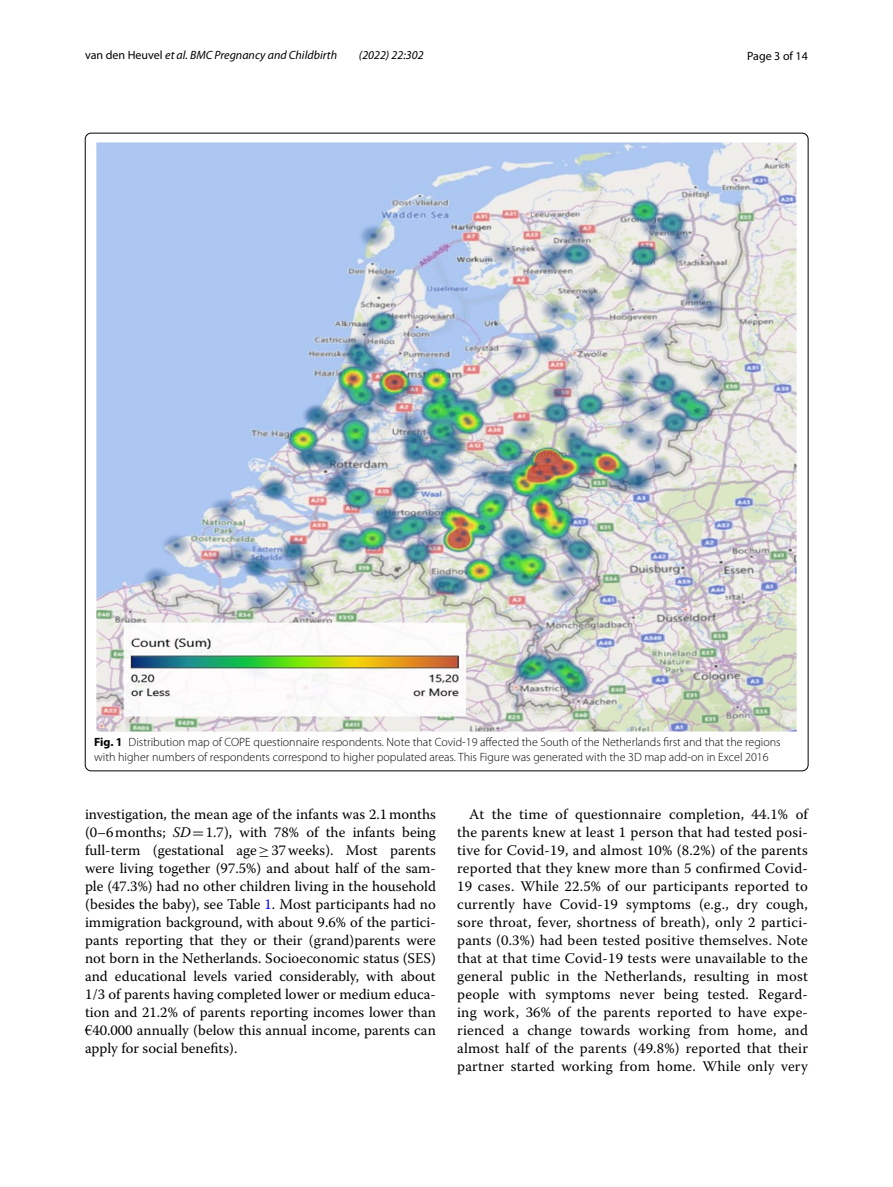
<style>
.page{position:relative;width:893px;height:1187px;background:#fff}
.page>*{position:absolute;margin:0;border:0;box-sizing:border-box;transform-origin:0 0}
.t1{font:14.7px/18px "Warnock Pro";letter-spacing:.01em;color:#000;text-align:justify}
.t2{font:300 12px/15px "Myriad Pro";color:#000}
.t3{font:italic 12px "Myriad Pro";color:#000}
.t4{font:12px "Myriad Pro";color:#000}
.s1{font-style:normal}
.s2{font-weight:700}
.s3{font-style:italic}
.s4{font-family:"MTSY"}
.s5{color:#00f}
.s6{font-family:"Times New Roman"}
</style>
<div class="page">
<img style="left:96px;top:142px;width:701px;height:589px">
<p class="t3" style="left:85px;top:48px;width:254px"><span class="s1">van den Heuvel</span> et al. BMC Pregnancy and Childbirth</p>
<p class="t3" style="left:359px;top:48px;width:66px">(2022) 22:302</p>
<p class="t4" style="left:747px;top:48px;width:62px">Page 3 of 14</p>
<p class="t2" style="left:94px;top:735px;width:688px"><span class="s2">Fig. 1</span> Distribution map of COPE questionnaire respondents. Note that Covid-19 affected the South of the Netherlands first and that the regions with higher numbers of respondents correspond to higher populated areas. This Figure was generated with the 3D map add-on in Excel 2016</p>
<p class="t1" style="left:85px;top:805px;width:352px">investigation, the mean age of the infants was 2.1months (0–6months; <span class="s3">SD</span><span class="s4">=</span>1.7), with 78% of the infants being full-term (gestational age<span class="s4">≥</span>37weeks). Most parents were living together (97.5%) and about half of the sam&shy;ple (47.3%) had no other children living in the household (besides the baby), see Table <span class="s5">1</span>. Most participants had no immigration background, with about 9.6% of the partici&shy;pants reporting that they or their (grand)parents were not born in the Netherlands. Socioeconomic status (SES) and educational levels varied considerably, with about 1/3 of parents having completed lower or medium educa&shy;tion and 21.2% of parents reporting incomes lower than <span class="s6">€</span>40.000 annually (below this annual income, parents can apply for social benefits).</p>
<p class="t1" style="left:457px;top:805px;width:352px;text-indent:12px">At the time of questionnaire completion, 44.1% of the parents knew at least 1 person that had tested posi&shy;tive for Covid-19, and almost 10% (8.2%) of the parents reported that they knew more than 5 confirmed Covid-19 cases. While 22.5% of our participants reported to currently have Covid-19 symptoms (e.g., dry cough, sore throat, fever, shortness of breath), only 2 partici&shy;pants (0.3%) had been tested positive themselves. Note that at that time Covid-19 tests were unavailable to the general public in the Netherlands, resulting in most people with symptoms never being tested. Regard&shy;ing work, 36% of the parents reported to have expe&shy;rienced a change towards working from home, and almost half of the parents (49.8%) reported that their partner started working from home. While only very</p>
</div>
